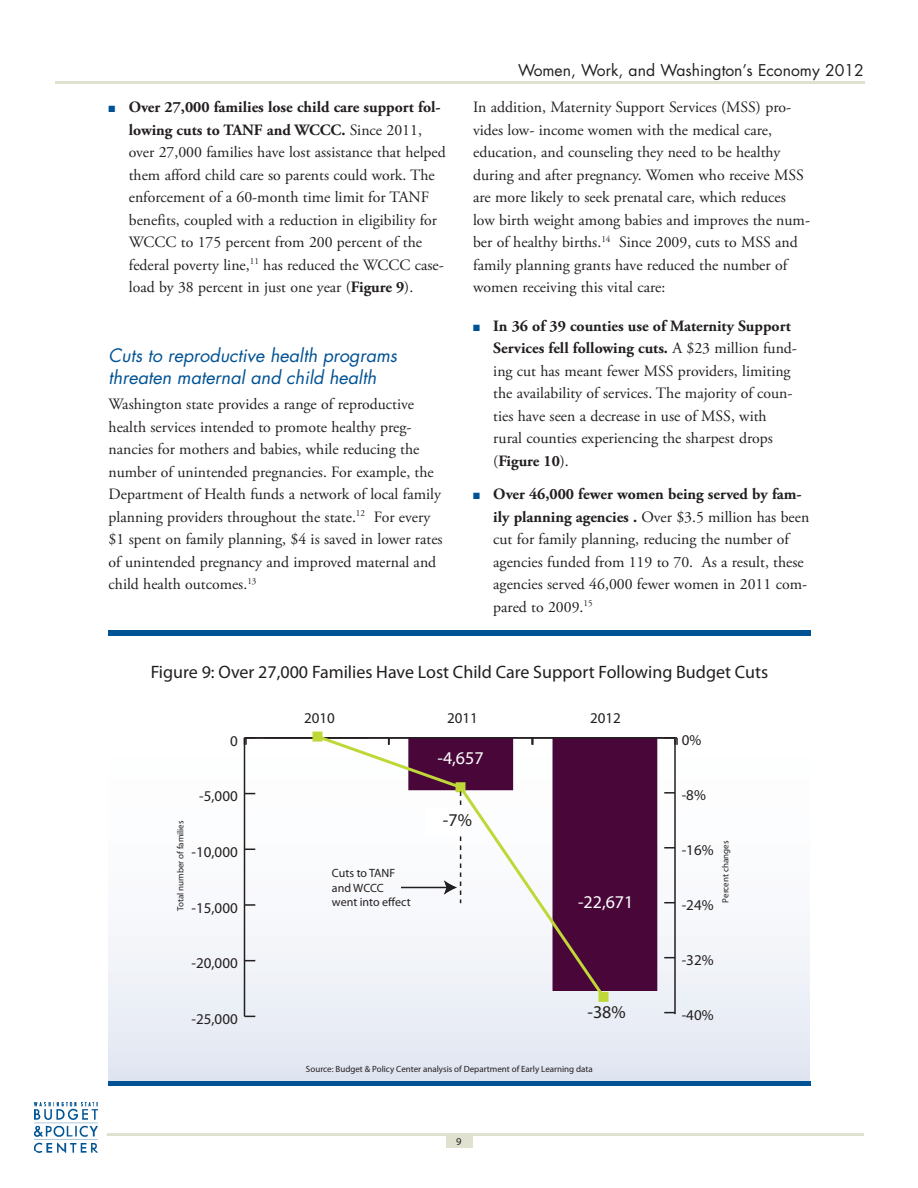
<style>
.page{position:relative;width:918px;height:1188px;background:#fff}
.page>*{position:absolute;margin:0;border:0;box-sizing:border-box;transform-origin:0 0}
.t1{font:18px "Myriad Pro";color:#231f20}
.t2{font:italic 18px/21.6px "Futura Std";color:#005294}
.t3{font:18px "Myriad Pro";color:#fff}
.t4{font:15.75px/22.5px "Adobe Garamond Pro";color:#231f20}
.t5{font:15.75px "Futura Std";color:#231f20}
.t6{font:15px "Myriad Pro";color:#231f20}
.t7{font:12px/14.4px "Myriad Pro";color:#231f20}
.t8{font:10.5px "Myriad Pro";color:#231f20}
.t9{font:9px "Myriad Pro";color:#231f20}
.s1{color:#005294}
.s2{font-weight:700}
</style>
<div class="page">
<div style="left:446px;top:1133px;width:26px;height:14px;background:#e0e1ce"></div>
<hr style="left:107px;top:1133px;width:757px;height:3px;background:#e0e1ce">
<hr style="left:55px;top:81px;width:810px;height:3px;background:#e0e1ce">
<img style="left:34px;top:1103px;width:64px;height:50px">
<div style="left:108px;top:630px;width:702px;height:456px;background:linear-gradient(to bottom,#fff,#e7ebf4)"></div>
<div style="left:108px;top:630px;width:702px;height:6px;background:#005294"></div>
<div style="left:108px;top:1081px;width:702px;height:5px;background:#005294"></div>
<hr style="left:244px;top:738px;width:1px;height:278px;background:#231f20">
<svg style="left:245px;top:904px;width:10px;height:2px"></svg>
<div style="left:553px;top:738px;width:104px;height:252px;background:#490739"></div>
<hr style="left:246px;top:737px;width:429px;height:2px;background:#231f20">
<svg style="left:244px;top:737px;width:11px;height:8px"></svg>
<hr style="left:674px;top:739px;width:2px;height:275px;background:#231f20">
<svg style="left:664px;top:847px;width:11px;height:2px"></svg>
<svg style="left:664px;top:792px;width:11px;height:2px"></svg>
<svg style="left:664px;top:737px;width:14px;height:8px"></svg>
<div style="left:313px;top:732px;width:9px;height:9px;border:1px solid #c0d738"></div>
<div style="left:599px;top:992px;width:9px;height:10px;border:1px solid #c0d738"></div>
<svg style="left:314px;top:733px;width:294px;height:268px"></svg>
<p class="t4" style="left:129px;top:97px;width:319px;text-indent:-20px"><span class="s1">■</span> <span class="s2">Over 27,000 families lose child care support fol&shy;lowing cuts to TANF and WCCC.</span> Since 2011, over 27,000 families have lost assistance that helped them afford child care so parents could work. The enforcement of a 60-month time limit for TANF benefits, coupled with a reduction in eligibility for WCCC to 175 percent from 200 percent of the federal poverty line,<sup>11</sup> has reduced the WCCC case&shy;load by 38 percent in just one year (<span class="s2">Figure 9</span>).</p>
<p class="t2" style="left:109px;top:346px;width:290px">Cuts to reproductive health programs threaten maternal and child health</p>
<p class="t4" style="left:109px;top:394px;width:336px">Washington state provides a range of reproductive health services intended to promote healthy preg&shy;nancies for mothers and babies, while reducing the number of unintended pregnancies. For example, the Department of Health funds a network of local family planning providers throughout the state.<sup>12</sup> For every $1 spent on family planning, $4 is saved in lower rates of unintended pregnancy and improved maternal and child health outcomes.<sup>13</sup></p>
<p class="t5" style="left:518px;top:62px;width:347px">Women, Work, and Washington’s Economy 2012</p>
<p class="t4" style="left:473px;top:97px;width:338px">In addition, Maternity Support Services (MSS) pro&shy;vides low- income women with the medical care, education, and counseling they need to be healthy during and after pregnancy. Women who receive MSS are more likely to seek prenatal care, which reduces low birth weight among babies and improves the num&shy;ber of healthy births.<sup>14</sup> Since 2009, cuts to MSS and family planning grants have reduced the number of women receiving this vital care:</p>
<p class="t4" style="left:493px;top:316px;width:305px;text-indent:-20px"><span class="s1">■</span> <span class="s2">In 36 of 39 counties use of Maternity Support Services fell following cuts.</span> A $23 million fund&shy;ing cut has meant fewer MSS providers, limiting the availability of services. The majority of coun&shy;ties have seen a decrease in use of MSS, with rural counties experiencing the sharpest drops (<span class="s2">Figure 10</span>).</p>
<p class="t4" style="left:493px;top:484px;width:318px;text-indent:-20px"><span class="s1">■</span> <span class="s2">Over 46,000 fewer women being served by fam&shy;ily planning agencies .</span> Over $3.5 million has been cut for family planning, reducing the number of agencies funded from 119 to 70. As a result, these agencies served 46,000 fewer women in 2011 com&shy;pared to 2009.<sup>15</sup></p>
<p class="t1" style="left:151px;top:664px;width:619px">Figure 9: Over 27,000 Families Have Lost Child Care Support Following Budget Cuts</p>
<p class="t6" style="left:230px;top:734px;width:9px">0</p>
<p class="t9" style="left:177px;top:911px;width:92px;rotate:-90deg">Total number of families</p>
<p class="t6" style="left:199px;top:790px;width:40px">-5,000</p>
<p class="t6" style="left:192px;top:846px;width:48px">-10,000</p>
<p class="t6" style="left:192px;top:902px;width:48px">-15,000</p>
<p class="t6" style="left:192px;top:957px;width:48px">-20,000</p>
<p class="t6" style="left:192px;top:1013px;width:48px">-25,000</p>
<p class="t6" style="left:304px;top:712px;width:32px">2010</p>
<p class="t6" style="left:447px;top:712px;width:32px">2011</p>
<p class="t6" style="left:590px;top:712px;width:32px">2012</p>
<p class="t3" style="left:437px;top:751px;width:48px">-4,657</p>
<p class="t7" style="left:332px;top:867px;width:80px">Cuts to TANF and WCCC went into effect</p>
<p class="t1" style="left:443px;top:813px;width:31px">-7%</p>
<p class="t3" style="left:578px;top:895px;width:57px">-22,671</p>
<p class="t1" style="left:588px;top:1005px;width:40px">-38%</p>
<p class="t9" style="left:306px;top:1066px;width:288px">Source: Budget &amp; Policy Center analysis of Department of Early Learning data</p>
<p class="t8" style="left:456px;top:1137px;width:7px">9</p>
<p class="t6" style="left:682px;top:734px;width:21px">0%</p>
<p class="t6" style="left:682px;top:789px;width:26px">-8%</p>
<p class="t6" style="left:682px;top:844px;width:33px">-16%</p>
<p class="t6" style="left:682px;top:899px;width:33px">-24%</p>
<p class="t9" style="left:722px;top:903px;width:63px;rotate:-90deg">Percent changes</p>
<p class="t6" style="left:682px;top:954px;width:33px">-32%</p>
<p class="t6" style="left:682px;top:1009px;width:33px">-40%</p>
</div>
